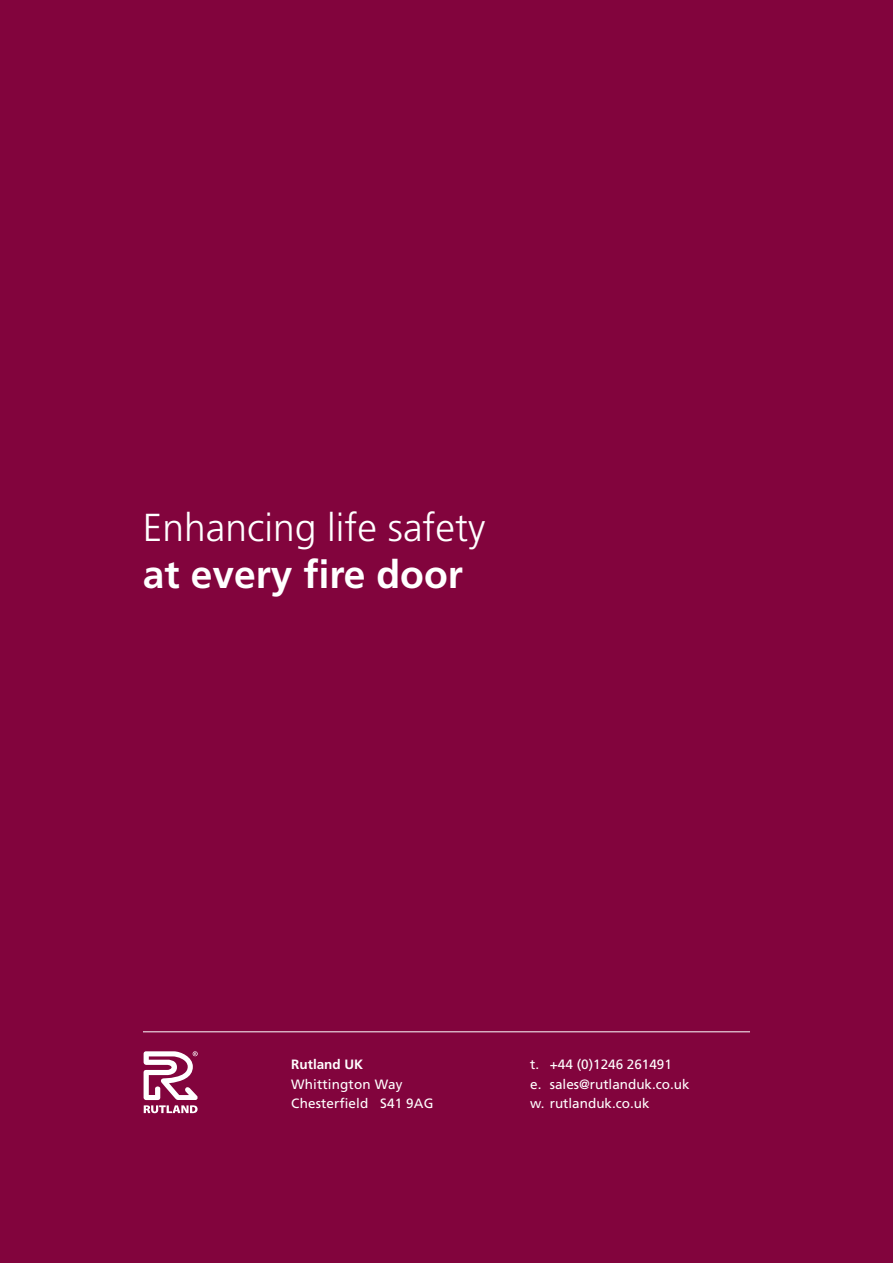
<style>
.page{position:relative;width:893px;height:1263px;background:#82043d}
.page>*{position:absolute;margin:0;border:0;box-sizing:border-box;transform-origin:0 0}
.t1{font:300 39px "Frutiger";color:#fff}
.t2{font:700 39px "Frutiger";color:#fff}
.t3{font:13.5px/19.5px "Frutiger";color:#fff}
.t4{font:700 13.5px "Frutiger";color:#fff}
</style>
<div class="page">
<svg style="left:144px;top:1051px;width:54px;height:62px"></svg>
<hr style="left:143px;top:1031px;width:607px;height:1px;background:#fff">
<h1 class="t1" style="left:143px;top:505px;width:344px">Enhancing life safety</h1>
<h1 class="t2" style="left:143px;top:551px;width:322px">at every fire door</h1>
<p class="t4" style="left:291px;top:1057px;width:74px">Rutland UK</p>
<p class="t3" style="left:291px;top:1074px;width:144px">Whittington Way<br>Chesterfield S41 9AG</p>
<p class="t3" style="left:530px;top:1055px;width:161px">t. +44 (0)1246 261491<br>e. sales@rutlanduk.co.uk w. rutlanduk.co.uk</p>
</div>
